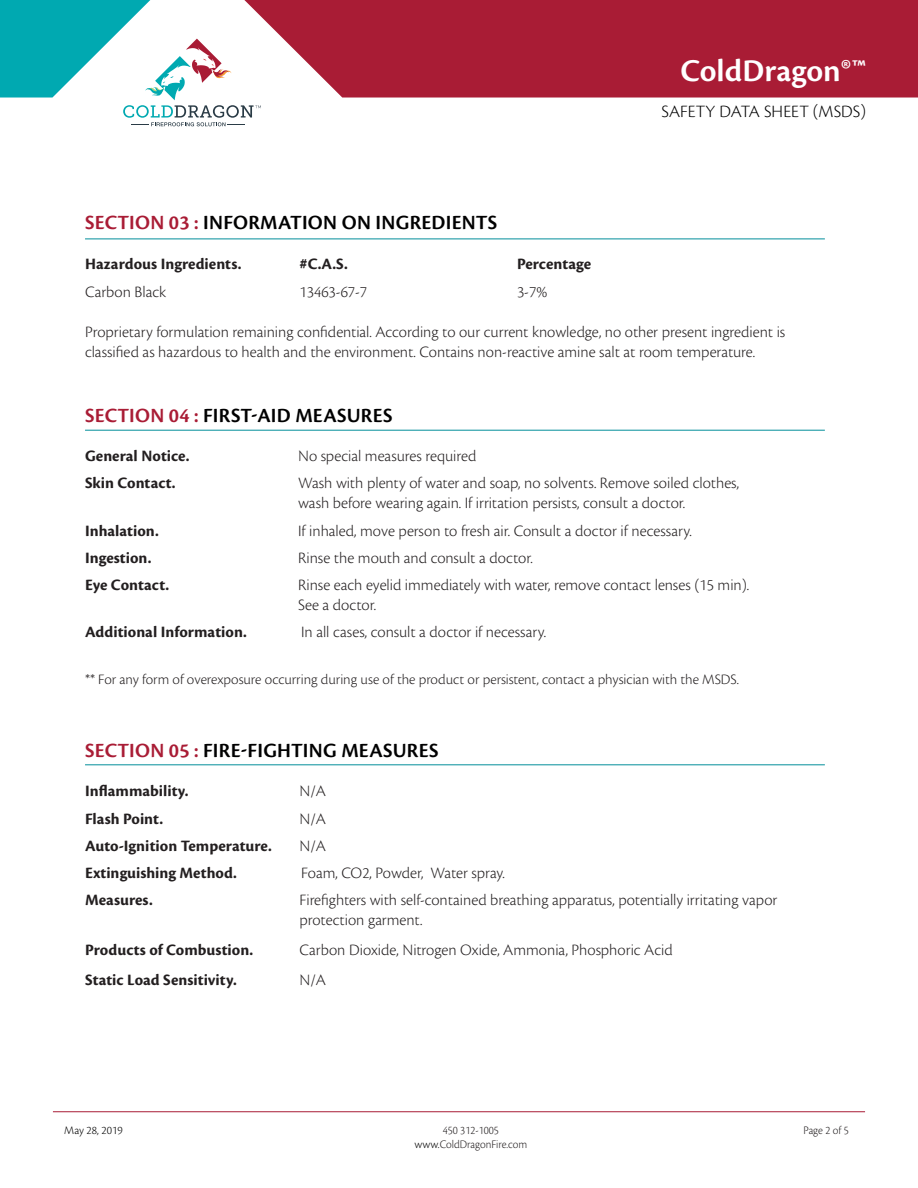
<style>
.page{position:relative;width:918px;height:1188px;background:#fff}
.page>*{position:absolute;margin:0;border:0;box-sizing:border-box;transform-origin:0 0}
.t1{font:600 33px "Cronos Pro";letter-spacing:.005em;color:#fff}
.t2{font:600 21px "Cronos Pro";letter-spacing:.01em;color:#000001}
.t3{font:300 18px "Cronos Pro";letter-spacing:.005em;color:#000001}
.t4{font:300 16.5px/19.8px "Cronos Pro";color:#231f20}
.t5{font:700 16.5px "Cronos Pro";letter-spacing:.005em;color:#231f20}
.t6{font:300 15px "Cronos Pro";color:#231f20}
.t7{font:300 12px "Cronos Pro";color:#231f20;scale:.95 1}
.t8{font:300 12px "Cronos Pro";color:#000001}
.s1{color:#a91c35}
.s2{color:#000001}
</style>
<div class="page">
<div style="left:261px;top:0;width:657px;height:98px;background:#a91c35"></div>
<svg style="left:0;top:0;width:261px;height:126px"></svg>
<hr style="left:53px;top:1111px;width:812px;height:1px;background:#a91c35">
<hr style="left:85px;top:238px;width:740px;height:1px;background:#1f9ba6">
<hr style="left:85px;top:430px;width:740px;height:1px;background:#1f9ba6">
<hr style="left:85px;top:764px;width:740px;height:1px;background:#1f9ba6">
<h1 class="t1" style="left:680px;top:52px;width:187px">ColdDragon®™</h1>
<p class="t3" style="left:661px;top:101px;width:206px">SAFETY DATA SHEET (MSDS)</p>
<p class="t2" style="left:85px;top:211px;width:413px"><span class="s1">SECTION 03 :</span> INFORMATION ON INGREDIENTS</p>
<p class="t5" style="left:85px;top:254px;width:158px">Hazardous Ingredients.</p>
<p class="t5" style="left:300px;top:254px;width:50px">#C.A.S.</p>
<p class="t5" style="left:517px;top:254px;width:76px">Percentage</p>
<p class="t4" style="left:85px;top:282px;width:83px">Carbon Black</p>
<p class="t4" style="left:300px;top:282px;width:69px">13463-67-7</p>
<p class="t4" style="left:517px;top:282px;width:32px">3-7%</p>
<p class="t4" style="left:85px;top:322px;width:702px">Proprietary formulation remaining confidential. According to our current knowledge, no other present ingredient is classified as hazardous to health and the environment. Contains non-reactive amine salt at room temperature.</p>
<p class="t2" style="left:85px;top:403px;width:309px"><span class="s1">SECTION 04 :</span> FIRST-AID MEASURES</p>
<p class="t5" style="left:85px;top:446px;width:106px">General Notice.</p>
<p class="t4" style="left:298px;top:446px;width:180px">No special measures required</p>
<p class="t5" style="left:85px;top:474px;width:92px">Skin Contact.</p>
<p class="t4" style="left:298px;top:473px;width:443px">Wash with plenty of water and soap, no solvents. Remove soiled clothes, wash before wearing again. If irritation persists, consult a doctor.</p>
<p class="t5" style="left:85px;top:521px;width:75px">Inhalation.</p>
<p class="t4" style="left:298px;top:520px;width:395px">If inhaled, move person to fresh air. Consult a doctor if necessary.</p>
<p class="t5" style="left:85px;top:548px;width:68px">Ingestion.</p>
<p class="t4" style="left:298px;top:548px;width:236px">Rinse the mouth and consult a doctor.</p>
<p class="t5" style="left:85px;top:576px;width:86px">Eye Contact.</p>
<p class="t4" style="left:298px;top:575px;width:453px">Rinse each eyelid immediately with water, remove contact lenses (15 min).<br>See a doctor.</p>
<p class="t5" style="left:85px;top:623px;width:163px">Additional Information.</p>
<p class="t4" style="left:301px;top:622px;width:247px">In all cases, consult a doctor if necessary.</p>
<p class="t6" style="left:85px;top:671px;width:655px">** For any form of overexposure occurring during use of the product or persistent, contact a physician with the MSDS.</p>
<p class="t2" style="left:85px;top:738px;width:355px"><span class="s1">SECTION 05 :</span> FIRE-FIGHTING MEASURES</p>
<p class="t5" style="left:85px;top:782px;width:105px">Inflammability.</p>
<p class="t4" style="left:300px;top:781px;width:28px">N/A</p>
<p class="t5" style="left:85px;top:809px;width:80px">Flash Point.</p>
<p class="t4" style="left:300px;top:808px;width:28px">N/A</p>
<p class="t5" style="left:85px;top:836px;width:188px">Auto-Ignition Temperature.</p>
<p class="t4" style="left:300px;top:836px;width:28px">N/A</p>
<p class="t5" style="left:85px;top:864px;width:153px">Extinguishing Method.</p>
<p class="t4" style="left:301px;top:863px;width:205px">Foam, CO2, Powder, Water spray.</p>
<p class="t5" style="left:85px;top:891px;width:69px">Measures.</p>
<p class="t4" style="left:300px;top:890px;width:479px">Firefighters with self-contained breathing apparatus, potentially irritating vapor protection garment.</p>
<p class="t5" style="left:85px;top:941px;width:170px">Products of Combustion.</p>
<p class="t4" style="left:300px;top:940px;width:375px">Carbon Dioxide, Nitrogen Oxide, Ammonia, Phosphoric Acid</p>
<p class="t5" style="left:85px;top:971px;width:153px">Static Load Sensitivity.</p>
<p class="t4" style="left:300px;top:970px;width:28px">N/A</p>
<p class="t8" style="left:64px;top:1124px;width:60px">May 28, 2019</p>
<p class="t7" style="left:443px;top:1124px;width:60px">450 312-1005</p>
<p class="t7" style="left:803px;top:1124px;width:49px">Page 2 of 5</p>
<p class="t7" style="left:414px;top:1137px;width:120px"><span class="s2">www.</span>ColdDragonFire.com</p>
</div>
